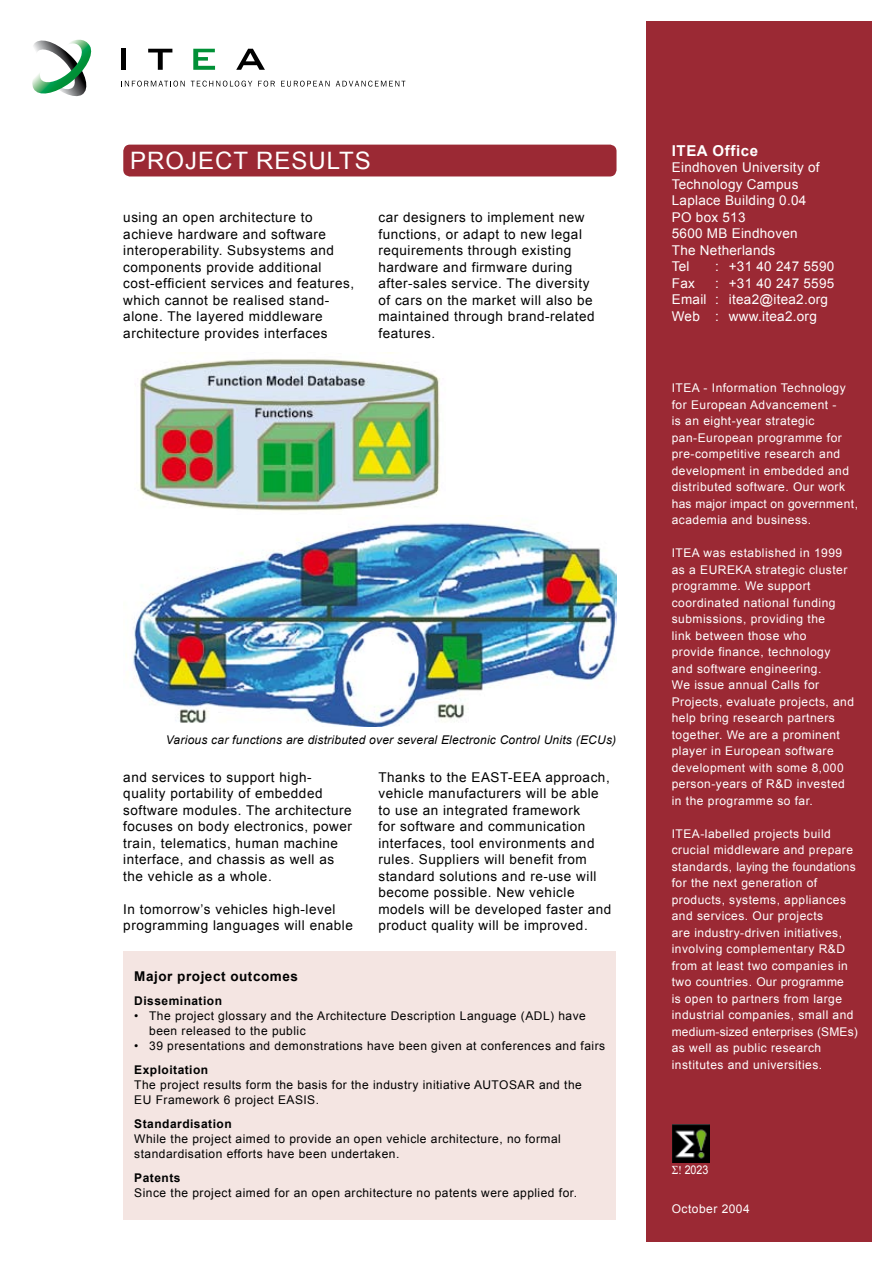
<style>
.page{position:relative;width:893px;height:1263px;background:#fff}
.page>*{position:absolute;margin:0;border:0;box-sizing:border-box;transform-origin:0 0}
.t1{font:24px "Arial";letter-spacing:.04em;color:#fff}
.t2{font:700 15px "Arial";letter-spacing:.04em;color:#fff}
.t3{font:13.5px/16.5px "Arial";letter-spacing:.04em;color:#000}
.t4{font:13.5px/16.5px "Arial";letter-spacing:.02em;color:#fff}
.t5{font:700 13.5px "Arial";letter-spacing:.04em;color:#000}
.t6{font:12px/16.5px "Arial";letter-spacing:.04em;color:#fff}
.t7{font:12px/15px "Arial";letter-spacing:.04em;color:#000}
.t8{font:italic 12px "Arial";letter-spacing:.02em;color:#000}
.t9{font:700 12px "Arial";letter-spacing:.04em;color:#000}
.t10{font:12px "Arial";letter-spacing:.04em;color:#fff;scale:.89 1}
</style>
<div class="page">
<div style="left:646px;top:21px;width:226px;height:1221px;background:#9b2934"></div>
<div style="left:123px;top:145px;width:493px;height:31px;background:#9b2934;border-radius:7px"></div>
<svg style="left:121px;top:81px;width:64px;height:6px"></svg>
<svg style="left:191px;top:81px;width:61px;height:6px"></svg>
<svg style="left:258px;top:81px;width:17px;height:6px"></svg>
<svg style="left:281px;top:81px;width:49px;height:6px"></svg>
<svg style="left:336px;top:81px;width:69px;height:6px"></svg>
<div style="left:121px;top:49px;width:5px;height:21px;background:#000"></div>
<svg style="left:148px;top:49px;width:24px;height:21px"></svg>
<svg style="left:236px;top:49px;width:29px;height:21px"></svg>
<svg style="left:193px;top:49px;width:22px;height:21px"></svg>
<svg style="left:32px;top:40px;width:59px;height:56px"></svg>
<img style="left:672px;top:1124px;width:37px;height:39px">
<img style="left:139px;top:359px;width:301px;height:152px">
<img style="left:126px;top:523px;width:490px;height:204px">
<div style="left:123px;top:951px;width:493px;height:268px;background:#f4e5e2"></div>
<h1 class="t1" style="left:130px;top:145px;width:242px">PROJECT RESULTS</h1>
<p class="t3" style="left:123px;top:210px;width:232px">using an open architecture to achieve hardware and software interoperability. Subsystems and components provide additional cost-efficient services and features, which cannot be realised stand&shy;alone. The layered middleware architecture provides interfaces</p>
<p class="t3" style="left:378px;top:210px;width:218px">car designers to implement new functions, or adapt to new legal requirements through existing hardware and firmware during after-sales service. The diversity of cars on the market will also be maintained through brand-related features.</p>
<p class="t8" style="left:166px;top:732px;width:452px">Various car functions are distributed over several Electronic Control Units (ECUs)</p>
<p class="t3" style="left:123px;top:769px;width:230px">and services to support high&shy;quality portability of embedded software modules. The architecture focuses on body electronics, power train, telematics, human machine interface, and chassis as well as the vehicle as a whole.</p>
<p class="t3" style="left:123px;top:901px;width:231px">In tomorrow’s vehicles high-level programming languages will enable</p>
<p class="t3" style="left:378px;top:769px;width:234px">Thanks to the EAST-EEA approach, vehicle manufacturers will be able to use an integrated framework<br>for software and communication interfaces, tool environments and rules. Suppliers will benefit from standard solutions and re-use will become possible. New vehicle models will be developed faster and product quality will be improved.</p>
<p class="t5" style="left:134px;top:967px;width:165px">Major project outcomes</p>
<p class="t9" style="left:134px;top:993px;width:89px">Dissemination</p>
<p class="t7" style="left:149px;top:1008px;width:438px;text-indent:-15px">• The project glossary and the Architecture Description Language (ADL) have been released to the public</p>
<p class="t7" style="left:134px;top:1038px;width:472px">• 39 presentations and demonstrations have been given at conferences and fairs</p>
<p class="t9" style="left:134px;top:1062px;width:75px">Exploitation</p>
<p class="t7" style="left:134px;top:1077px;width:449px">The project results form the basis for the industry initiative AUTOSAR and the<br>EU Framework 6 project EASIS.</p>
<p class="t9" style="left:134px;top:1116px;width:99px">Standardisation</p>
<p class="t7" style="left:134px;top:1131px;width:428px">While the project aimed to provide an open vehicle architecture, no formal standardisation efforts have been undertaken.</p>
<p class="t9" style="left:134px;top:1170px;width:48px">Patents</p>
<p class="t7" style="left:134px;top:1185px;width:444px">Since the project aimed for an open architecture no patents were applied for.</p>
<p class="t2" style="left:672px;top:141px;width:88px">ITEA Office</p>
<p class="t4" style="left:672px;top:159px;width:149px">Eindhoven University of<br>Technology Campus<br>Laplace Building 0.04<br>PO box 513<br>5600 MB Eindhoven<br>The Netherlands<br>Tel</p>
<p class="t4" style="left:715px;top:258px;width:120px">: +31 40 247 5590</p>
<p class="t4" style="left:672px;top:275px;width:164px;text-indent:43px">: +31 40 247 5595<br>Email : itea2@itea2.org<br>Web : www.itea2.org</p>
<p class="t4" style="left:672px;top:275px;width:25px">Fax</p>
<p class="t6" style="left:672px;top:380px;width:188px">ITEA - Information Technology for European Advancement -<br>is an eight-year strategic pan-European programme for pre-competitive research and development in embedded and distributed software. Our work has major impact on government, academia and business.</p>
<p class="t6" style="left:672px;top:545px;width:184px">ITEA was established in 1999 as a EUREKA strategic cluster programme. We support coordinated national funding submissions, providing the<br>link between those who<br>provide finance, technology and software engineering.<br>We issue annual Calls for<br>Projects, evaluate projects, and help bring research partners together. We are a prominent player in European software development with some 8,000 person-years of R&amp;D invested in the programme so far.</p>
<p class="t6" style="left:672px;top:825px;width:188px">ITEA-labelled projects build crucial middleware and prepare standards, laying the foundations for the next generation of products, systems, appliances and services. Our projects<br>are industry-driven initiatives, involving complementary R&amp;D from at least two companies in two countries. Our programme<br>is open to partners from large industrial companies, small and medium-sized enterprises (SMEs) as well as public research institutes and universities.</p>
<p class="t10" style="left:685px;top:1161px;width:28px">2023</p>
<p class="t6" style="left:672px;top:1200px;width:79px">October 2004</p>
</div>
